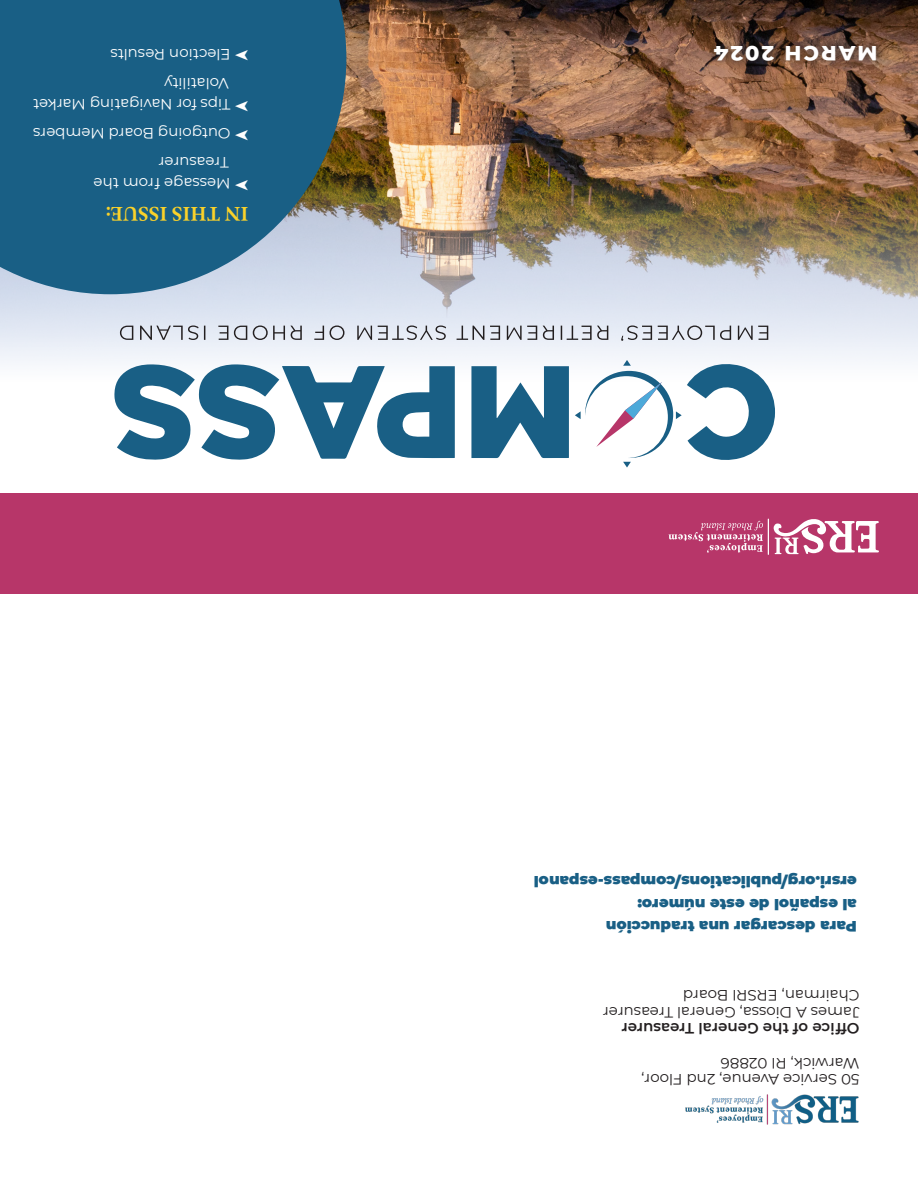
<style>
.page{position:relative;width:918px;height:1188px;background:#fff}
.page>*{position:absolute;margin:0;border:0;box-sizing:border-box;transform-origin:0 0}
.t1{font:700 21px "Minion Pro";color:#fad22a}
.t2{font:800 21px "Montserrat";letter-spacing:.1em;color:#fff}
.t3{font:15px "Montserrat";color:#fff}
.t4{font:15px "Montserrat";color:#231f20}
.Subhead-no_space{font:900 15px/22.5px "Montserrat";color:#195f85}
.t5{font:600 15px "Montserrat";color:#231f20}
</style>
<div class="page">
<img style="left:0;top:0;width:918px;height:494px">
<svg style="left:0;top:0;width:346px;height:294px;background:#2d6a8c"></svg>
<div style="left:705px;top:37px;width:181px;height:34px;background:#231f20;opacity:.88"></div>
<div style="left:0;top:494px;width:918px;height:100px;background:#b73669"></div>
<hr style="left:768px;top:519px;width:1px;height:36px;background:#fff">
<svg style="left:774px;top:519px;width:105px;height:35px"></svg>
<svg style="left:669px;top:521px;width:94px;height:32px"></svg>
<svg style="left:471px;top:366px;width:98px;height:92px"></svg>
<svg style="left:114px;top:364px;width:341px;height:96px"></svg>
<svg style="left:575px;top:360px;width:200px;height:108px"></svg>
<svg style="left:120px;top:325px;width:648px;height:16px;background:#c2c6ce"></svg>
<img style="left:685px;top:1094px;width:174px;height:31px">
<svg style="left:235px;top:180px;width:13px;height:10px"></svg>
<svg style="left:235px;top:130px;width:13px;height:10px"></svg>
<svg style="left:235px;top:101px;width:13px;height:10px"></svg>
<svg style="left:235px;top:50px;width:13px;height:11px"></svg>
<p class="t3" style="left:230px;top:64px;width:122px;rotate:-180deg">Election Results</p>
<p class="t3" style="left:229px;top:93px;width:66px;rotate:-180deg">Volatility</p>
<p class="t3" style="left:231px;top:114px;width:199px;rotate:-180deg">Tips for Navigating Market</p>
<p class="t3" style="left:231px;top:144px;width:199px;rotate:-180deg">Outgoing Board Members</p>
<p class="t3" style="left:229px;top:173px;width:72px;rotate:-180deg">Treasurer</p>
<p class="t3" style="left:230px;top:194px;width:138px;rotate:-180deg">Message from the</p>
<p class="t1" style="left:248px;top:229px;width:144px;rotate:-180deg">IN THIS ISSUE:</p>
<p class="t2" style="left:878px;top:69px;width:165px;rotate:-180deg">MARCH 2024</p>
<p class="Subhead-no_space" style="left:857px;top:939px;width:325px;rotate:-180deg">Para descargar una traducción<br>al español de este número: ersri.org/publications/compass-espanol</p>
<p class="t4" style="left:860px;top:1006px;width:178px;rotate:-180deg">Chairman, ERSRI Board</p>
<p class="t4" style="left:860px;top:1022px;width:258px;rotate:-180deg">James A Diossa, General Treasurer</p>
<p class="t5" style="left:860px;top:1039px;width:240px;rotate:-180deg">Office of the General Treasurer</p>
<p class="t4" style="left:860px;top:1074px;width:140px;rotate:-180deg">Warwick, RI 02886</p>
<p class="t4" style="left:860px;top:1090px;width:220px;rotate:-180deg">50 Service Avenue, 2nd Floor,</p>
</div>
